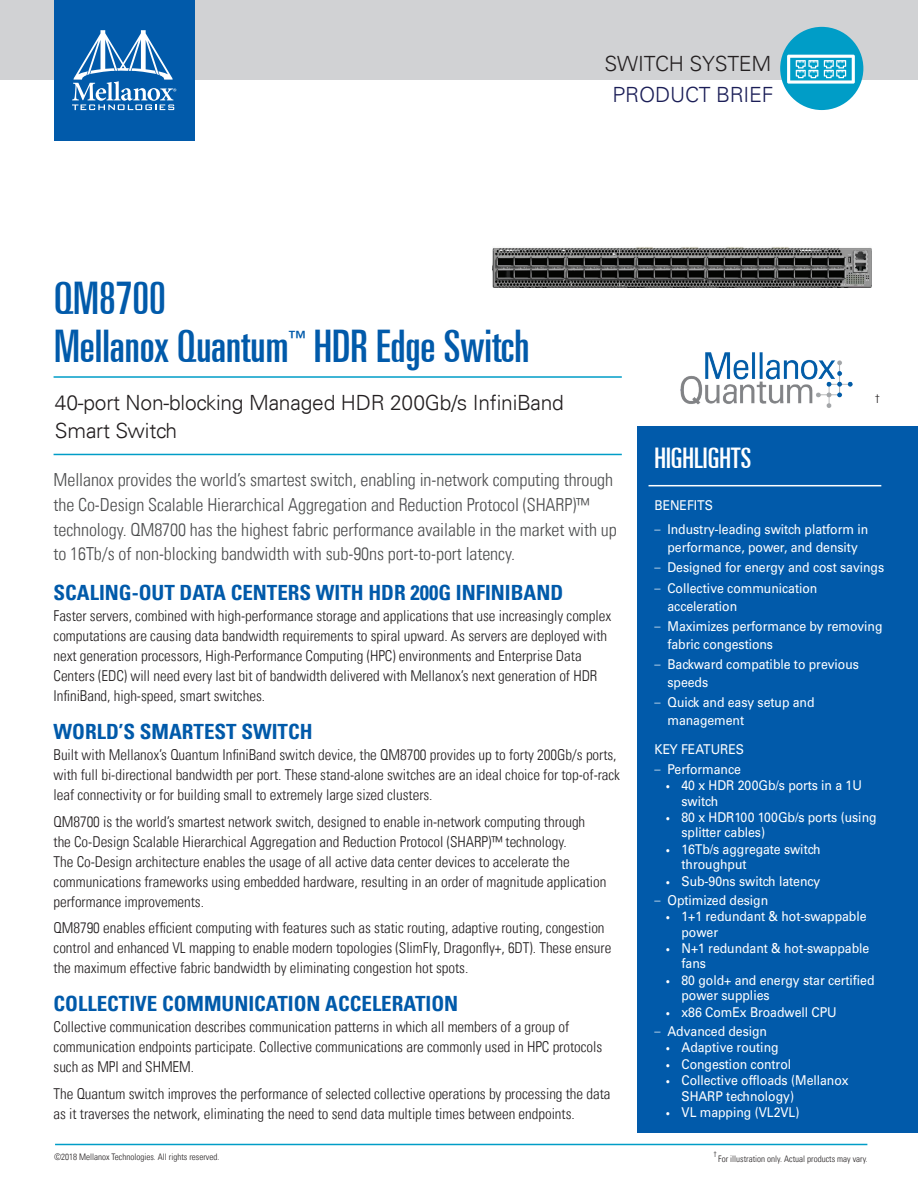
<style>
.page{position:relative;width:918px;height:1188px;background:#fff}
.page>*{position:absolute;margin:0;border:0;box-sizing:border-box;transform-origin:0 0}
.t1{font:ultra-condensed 45px/48px "Univers LT";color:#015aaa}
.t2{font:ultra-condensed 28.5px "Univers LT";color:#fff}
.t3{font:700 condensed 21px "Univers LT";color:#015aaa}
.t4{font:300 21px/28.5px "Univers LT";letter-spacing:-.01em;color:#231f20}
.t5{font:300 21px "Univers";letter-spacing:-.01em;color:#1b1e57}
.t6{font:300 21px "Univers";letter-spacing:-.01em;color:#231f20}
.t7{font:ultra-condensed 18.3px "Univers LT";color:#015aaa}
.t8{font:300 condensed 18px/24.9px "Univers LT";letter-spacing:-.005em;color:#4b4c4d}
.t9{font:300 condensed 15px/20px "Univers LT";letter-spacing:-.005em;color:#231f20}
.t10{font:13.5px/15.5px "Univers";letter-spacing:-.005em;color:#fff;scale:.91 1}
.t11{font:300 condensed 12px "Univers LT";color:#231f20}
.t12{font:300 condensed 9px "Univers LT";color:#231f20}
.t13{font:300 condensed 7.8px "Univers LT";color:#231f20}
.s1{font-family:"Univers LT";font-weight:300;font-stretch:condensed}
.s2{font-family:"Univers LT";font-weight:300;font-stretch:condensed;font-size:9px}
</style>
<div class="page">
<hr style="left:55px;top:1144px;width:812px;height:1px;background:#009dc7">
<div style="left:0;top:0;width:918px;height:80px;background:#d1d2d4"></div>
<div style="left:54px;top:0;width:140px;height:140px;background:#015aaa"></div>
<svg style="left:72px;top:30px;width:104px;height:80px"></svg>
<hr style="left:54px;top:454px;width:568px;height:1px;background:#009dc7">
<hr style="left:54px;top:376px;width:568px;height:2px;background:#009dc7">
<div style="left:780px;top:27px;width:83px;height:83px;background:#009dc7;border-radius:50%"></div>
<div style="left:638px;top:426px;width:280px;height:706px;background:#015aaa"></div>
<hr style="left:649px;top:485px;width:232px;height:1px;background:#fff">
<svg style="left:787px;top:54px;width:68px;height:30px"></svg>
<img style="left:492px;top:247px;width:380px;height:40px">
<img style="left:680px;top:352px;width:173px;height:56px">
<h3 class="t6" style="left:605px;top:51px;width:168px">SWITCH SYSTEM</h3>
<h3 class="t5" style="left:613px;top:82px;width:162px">PRODUCT BRIEF</h3>
<h1 class="t1" style="left:54px;top:274px;width:236px">QM8700<br>Mellanox Quantum</h1>
<p class="t7" style="left:288px;top:327px;width:20px">™</p>
<h1 class="t1" style="left:314px;top:322px;width:217px">HDR Edge Switch</h1>
<h3 class="t4" style="left:55px;top:388px;width:510px">40-port Non-blocking Managed HDR 200Gb/s InfiniBand<br>Smart Switch</h3>
<h2 class="t2" style="left:655px;top:441px;width:98px">HIGHLIGHTS</h2>
<p class="t11" style="left:875px;top:391px;width:7px">†</p>
<p class="t8" style="left:54px;top:467px;width:565px">Mellanox provides the world’s smartest switch, enabling in-network computing through the Co-Design Scalable Hierarchical Aggregation and Reduction Protocol (SHARP)™ technology. QM8700 has the highest fabric performance available in the market with up to 16Tb/s of non-blocking bandwidth with sub-90ns port-to-port latency.</p>
<h3 class="t3" style="left:54px;top:580px;width:511px">SCALING-OUT DATA CENTERS WITH HDR 200G INFINIBAND</h3>
<p class="t9" style="left:54px;top:606px;width:559px">Faster servers, combined with high-performance storage and applications that use increasingly complex computations are causing data bandwidth requirements to spiral upward. As servers are deployed with next generation processors, High-Performance Computing (HPC) environments and Enterprise Data Centers (EDC) will need every last bit of bandwidth delivered with Mellanox’s next generation of HDR InfiniBand, high-speed, smart switches.</p>
<h3 class="t3" style="left:54px;top:719px;width:261px">WORLD’S SMARTEST SWITCH</h3>
<p class="t9" style="left:54px;top:745px;width:568px">Built with Mellanox’s Quantum InfiniBand switch device, the QM8700 provides up to forty 200Gb/s ports, with full bi-directional bandwidth per port. These stand-alone switches are an ideal choice for top-of-rack leaf connectivity or for building small to extremely large sized clusters.</p>
<p class="t9" style="left:54px;top:811px;width:554px">QM8700 is the world’s smartest network switch, designed to enable in-network computing through<br>the Co-Design Scalable Hierarchical Aggregation and Reduction Protocol (SHARP)™ technology.<br>The Co-Design architecture enables the usage of all active data center devices to accelerate the communications frameworks using embedded hardware, resulting in an order of magnitude application performance improvements.</p>
<p class="t9" style="left:54px;top:918px;width:559px">QM8790 enables efficient computing with features such as static routing, adaptive routing, congestion control and enhanced VL mapping to enable modern topologies (SlimFly, Dragonfly+, 6DT). These ensure the maximum effective fabric bandwidth by eliminating congestion hot spots.</p>
<h3 class="t3" style="left:54px;top:991px;width:406px">COLLECTIVE COMMUNICATION ACCELERATION</h3>
<p class="t9" style="left:54px;top:1017px;width:550px">Collective communication describes communication patterns in which all members of a group of communication endpoints participate. Collective communications are commonly used in HPC protocols such as MPI and SHMEM.</p>
<p class="t9" style="left:54px;top:1084px;width:558px">The Quantum switch improves the performance of selected collective operations by processing the data as it traverses the network, eliminating the need to send data multiple times between endpoints.</p>
<p class="t10" style="left:655px;top:497px;width:66px">BENEFITS</p>
<p class="t10" style="left:655px;top:521px;width:236px;line-height:18px;text-align:center"><span class="s1">–</span> Industry-leading switch platform in performance, power, and density</p>
<p class="t10" style="left:655px;top:560px;width:254px"><span class="s1">–</span> Designed for energy and cost savings</p>
<p class="t10" style="left:667px;top:579px;width:166px;line-height:18px;text-indent:-13px"><span class="s1">–</span> Collective communication acceleration</p>
<p class="t10" style="left:667px;top:617px;width:238px;line-height:18px;text-indent:-13px"><span class="s1">–</span> Maximizes performance by removing fabric congestions</p>
<p class="t10" style="left:667px;top:655px;width:212px;line-height:18px;text-indent:-13px"><span class="s1">–</span> Backward compatible to previous speeds</p>
<p class="t10" style="left:667px;top:693px;width:163px;line-height:18px;text-indent:-13px"><span class="s1">–</span> Quick and easy setup and management</p>
<p class="t10" style="left:655px;top:741px;width:100px">KEY FEATURES</p>
<p class="t10" style="left:655px;top:761px;width:97px"><span class="s1">–</span> Performance</p>
<p class="t10" style="left:682px;top:778px;width:200px;text-indent:-16px"><span class="s2">•</span> 40 x HDR 200Gb/s ports in a 1U switch</p>
<p class="t10" style="left:682px;top:810px;width:216px;text-indent:-16px"><span class="s2">•</span> 80 x HDR100 100Gb/s ports (using splitter cables)</p>
<p class="t10" style="left:682px;top:841px;width:154px;text-indent:-16px"><span class="s2">•</span> 16Tb/s aggregate switch throughput</p>
<p class="t10" style="left:665px;top:873px;width:172px"><span class="s2">•</span> Sub-90ns switch latency</p>
<p class="t10" style="left:655px;top:892px;width:126px"><span class="s1">–</span> Optimized design</p>
<p class="t10" style="left:682px;top:909px;width:205px;text-indent:-16px"><span class="s2">•</span> 1+1 redundant &amp; hot-swappable power</p>
<p class="t10" style="left:682px;top:941px;width:208px;text-indent:-16px"><span class="s2">•</span> N+1 redundant &amp; hot-swappable fans</p>
<p class="t10" style="left:682px;top:972px;width:214px;text-indent:-16px"><span class="s2">•</span> 80 gold+ and energy star certified power supplies</p>
<p class="t10" style="left:665px;top:1004px;width:190px"><span class="s2">•</span> x86 ComEx Broadwell CPU</p>
<p class="t10" style="left:655px;top:1023px;width:125px"><span class="s1">–</span> Advanced design</p>
<p class="t10" style="left:665px;top:1040px;width:126px"><span class="s2">•</span> Adaptive routing</p>
<p class="t10" style="left:665px;top:1056px;width:140px"><span class="s2">•</span> Congestion control</p>
<p class="t10" style="left:682px;top:1073px;width:185px;text-indent:-16px"><span class="s2">•</span> Collective offloads (Mellanox<br>SHARP technology)</p>
<p class="t10" style="left:665px;top:1105px;width:149px"><span class="s2">•</span> VL mapping (VL2VL)</p>
<p class="t12" style="left:54px;top:1151px;width:167px">©2018 Mellanox Technologies. All rights reserved.</p>
<p class="t13" style="left:714px;top:1150px;width:5px">†</p>
<p class="t12" style="left:718px;top:1153px;width:151px">For illustration only. Actual products may vary.</p>
</div>
